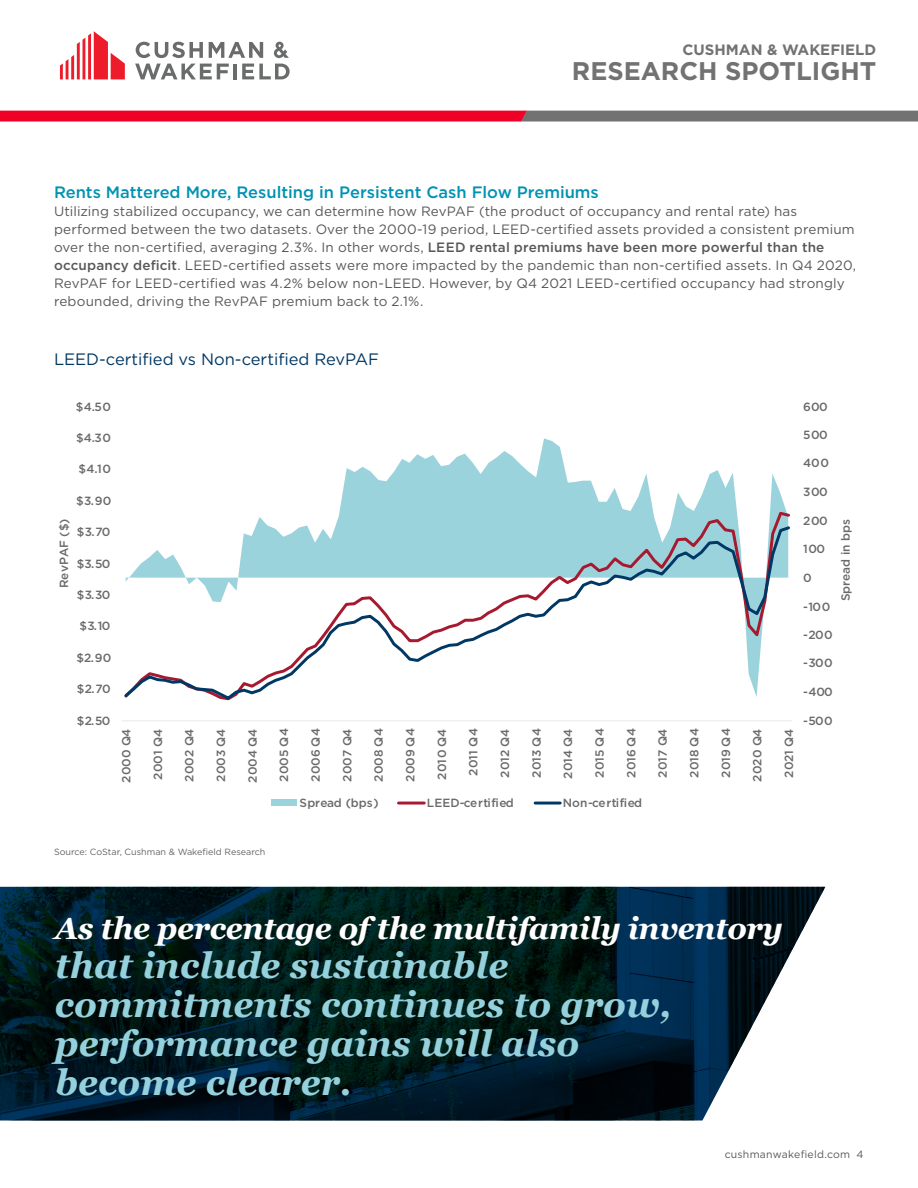
<style>
.page{position:relative;width:918px;height:1188px;background:#fff}
.page>*{position:absolute;margin:0;border:0;box-sizing:border-box;transform-origin:0 0}
.t1{font:italic 700 36px/39px "Georgia";color:#95d1dd}
.t2{font:italic 700 30.75px "Georgia";letter-spacing:-.015em;color:#fff}
.t3{font:700 25.5px "Gotham";color:#717271}
.subheads{font:500 16.5px "Gotham";color:#0092b3}
.chart_graph_header{font:16.5px "Gotham";color:#003864}
.t4{font:700 15px "Gotham";color:#717271}
.body_text{font:13.5px/18px "Gotham";letter-spacing:.01em;color:#57585a}
.t5{font:500 11.85px "Gotham";letter-spacing:.01em;color:#696b6b}
.t6{font:10.5px "Gotham";letter-spacing:.02em;color:#57585a}
.Source{font:9px "Gotham";color:#636366}
.s1{font-weight:500}
</style>
<div class="page">
<svg style="left:60px;top:31px;width:65px;height:48px"></svg>
<hr style="left:234px;top:64px;width:3px;height:15px;background:#6a6c6c">
<svg style="left:242px;top:64px;width:48px;height:15px"></svg>
<svg style="left:136px;top:42px;width:67px;height:16px"></svg>
<svg style="left:209px;top:42px;width:54px;height:16px"></svg>
<svg style="left:135px;top:64px;width:94px;height:15px"></svg>
<svg style="left:274px;top:42px;width:15px;height:16px"></svg>
<svg style="left:0;top:111px;width:918px;height:11px;background:#bc3a4f"></svg>
<img style="left:1px;top:887px;width:824px;height:233px">
<svg style="left:339px;top:438px;width:447px;height:72px"></svg>
<hr style="left:122px;top:720px;width:670px;height:1px;background:#e8e9e9">
<svg style="left:256px;top:510px;width:534px;height:14px"></svg>
<svg style="left:124px;top:524px;width:666px;height:177px"></svg>
<div style="left:271px;top:799px;width:26px;height:7px;background:#9bd3dd"></div>
<hr style="left:399px;top:802px;width:25px;height:3px;background:#a6192e">
<hr style="left:535px;top:802px;width:25px;height:3px;background:#003865">
<p class="t4" style="left:682px;top:40px;width:195px">CUSHMAN &amp; WAKEFIELD</p>
<h3 class="t3" style="left:572px;top:54px;width:306px">RESEARCH SPOTLIGHT</h3>
<p class="subheads" style="left:54px;top:181px;width:546px">Rents Mattered More, Resulting in Persistent Cash Flow Premiums</p>
<p class="body_text" style="left:54px;top:202px;width:804px">Utilizing stabilized occupancy, we can determine how RevPAF (the product of occupancy and rental rate) has performed between the two datasets. Over the 2000-19 period, LEED-certified assets provided a consistent premium over the non-certified, averaging 2.3%. In other words, <span class="s1">LEED rental premiums have been more powerful than the occupancy deficit</span>. LEED-certified assets were more impacted by the pandemic than non-certified assets. In Q4 2020, RevPAF for LEED-certified was 4.2% below non-LEED. However, by Q4 2021 LEED-certified occupancy had strongly rebounded, driving the RevPAF premium back to 2.1%.</p>
<p class="chart_graph_header" style="left:54px;top:349px;width:326px">LEED-certified vs Non-certified RevPAF</p>
<p class="t5" style="left:76px;top:399px;width:36px">$4.50</p>
<p class="t5" style="left:76px;top:430px;width:36px">$4.30</p>
<p class="t5" style="left:79px;top:461px;width:34px">$4.10</p>
<p class="t5" style="left:76px;top:493px;width:37px">$3.90</p>
<p class="t5" style="left:56px;top:588px;width:71px;rotate:-90deg">RevPAF ($)</p>
<p class="t5" style="left:77px;top:524px;width:35px">$3.70</p>
<p class="t5" style="left:77px;top:556px;width:35px">$3.50</p>
<p class="t5" style="left:77px;top:587px;width:35px">$3.30</p>
<p class="t5" style="left:79px;top:619px;width:33px">$3.10</p>
<p class="t5" style="left:76px;top:650px;width:37px">$2.90</p>
<p class="t5" style="left:77px;top:681px;width:35px">$2.70</p>
<p class="t5" style="left:77px;top:713px;width:35px">$2.50</p>
<p class="t5" style="left:119px;top:783px;width:56px;rotate:-90deg">2000 Q4</p>
<p class="t5" style="left:150px;top:780px;width:52px;rotate:-90deg">2001 Q4</p>
<p class="t5" style="left:182px;top:782px;width:54px;rotate:-90deg">2002 Q4</p>
<p class="t5" style="left:213px;top:782px;width:54px;rotate:-90deg">2003 Q4</p>
<p class="t5" style="left:245px;top:783px;width:56px;rotate:-90deg">2004 Q4</p>
<p class="t5" style="left:276px;top:782px;width:56px;rotate:-90deg">2005 Q4</p>
<p class="t5" style="left:308px;top:782px;width:56px;rotate:-90deg">2006 Q4</p>
<p class="t5" style="left:339px;top:782px;width:54px;rotate:-90deg">2007 Q4</p>
<p class="t5" style="left:371px;top:782px;width:56px;rotate:-90deg">2008 Q4</p>
<p class="t5" style="left:403px;top:782px;width:56px;rotate:-90deg">2009 Q4</p>
<p class="t5" style="left:434px;top:780px;width:52px;rotate:-90deg">2010 Q4</p>
<p class="t5" style="left:466px;top:776px;width:49px;rotate:-90deg">2011 Q4</p>
<p class="t5" style="left:497px;top:778px;width:51px;rotate:-90deg">2012 Q4</p>
<p class="t5" style="left:529px;top:778px;width:52px;rotate:-90deg">2013 Q4</p>
<p class="t5" style="left:560px;top:779px;width:52px;rotate:-90deg">2014 Q4</p>
<p class="t5" style="left:592px;top:778px;width:52px;rotate:-90deg">2015 Q4</p>
<p class="t5" style="left:623px;top:778px;width:52px;rotate:-90deg">2016 Q4</p>
<p class="t5" style="left:655px;top:778px;width:51px;rotate:-90deg">2017 Q4</p>
<p class="t5" style="left:687px;top:778px;width:52px;rotate:-90deg">2018 Q4</p>
<p class="t5" style="left:718px;top:778px;width:52px;rotate:-90deg">2019 Q4</p>
<p class="t5" style="left:750px;top:782px;width:54px;rotate:-90deg">2020 Q4</p>
<p class="t5" style="left:781px;top:778px;width:51px;rotate:-90deg">2021 Q4</p>
<p class="t5" style="left:299px;top:795px;width:81px">Spread (bps)</p>
<p class="t5" style="left:427px;top:795px;width:89px">LEED-certified</p>
<p class="t5" style="left:563px;top:795px;width:81px">Non-certified</p>
<p class="t5" style="left:803px;top:399px;width:26px">600</p>
<p class="t5" style="left:803px;top:427px;width:26px">500</p>
<p class="t5" style="left:803px;top:455px;width:27px">400</p>
<p class="t5" style="left:803px;top:485px;width:26px">300</p>
<p class="t5" style="left:803px;top:513px;width:26px">200</p>
<p class="t5" style="left:803px;top:541px;width:23px">100</p>
<p class="t5" style="left:803px;top:570px;width:10px">0</p>
<p class="t5" style="left:803px;top:599px;width:29px">-100</p>
<p class="t5" style="left:803px;top:627px;width:31px">-200</p>
<p class="t5" style="left:803px;top:655px;width:31px">-300</p>
<p class="t5" style="left:803px;top:685px;width:31px">-400</p>
<p class="t5" style="left:803px;top:713px;width:31px">-500</p>
<p class="t5" style="left:838px;top:601px;width:84px;rotate:-90deg">Spread in bps</p>
<p class="Source" style="left:54px;top:846px;width:213px">Source: CoStar, Cushman &amp; Wakefield Research</p>
<p class="t2" style="left:55px;top:905px;width:730px">As the percentage of the multifamily inventory</p>
<p class="t1" style="left:55px;top:944px;width:455px">that include sustainable</p>
<p class="t1" style="left:55px;top:983px;width:618px">commitments continues to grow, performance gains will also</p>
<p class="t1" style="left:55px;top:1061px;width:299px">become clearer.</p>
<p class="t6" style="left:725px;top:1148px;width:140px">cushmanwakefield.com 4</p>
</div>
